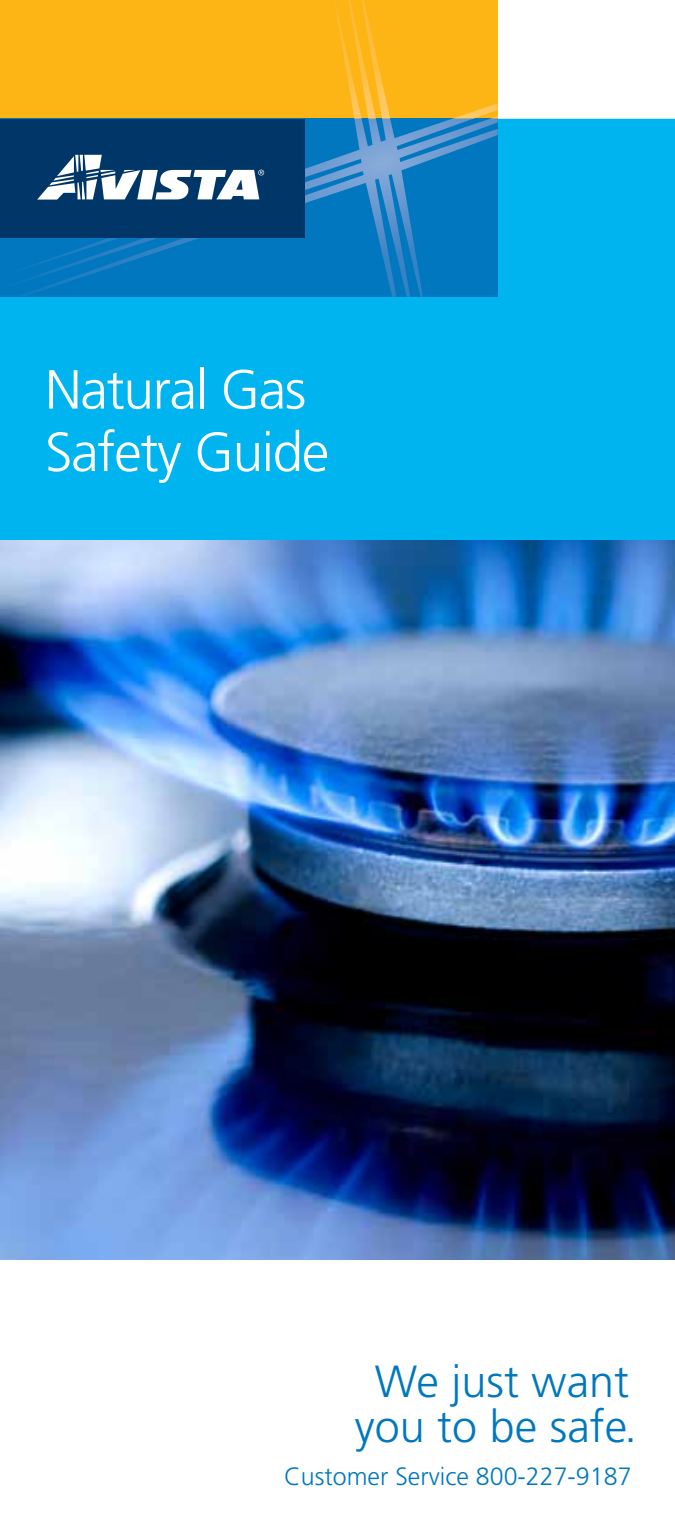
<style>
.page{position:relative;width:675px;height:1530px;background:#fff}
.page>*{position:absolute;margin:0;border:0;box-sizing:border-box;transform-origin:0 0}
.t1{font:300 55px/62.5px "Frutiger LT Std";letter-spacing:-.025em;color:#fff}
.t2{font:300 45px/45px "Frutiger LT Std";color:#0077be;text-align:center}
.t3{font:300 25px "Frutiger LT Std";color:#0077be}
</style>
<div class="page">
<div style="left:0;top:0;width:498px;height:297px;background:#fcb515"></div>
<div style="left:0;top:119px;width:675px;height:421px;background:#00b5ef"></div>
<img style="left:334px;top:0;width:164px;height:119px">
<img style="left:0;top:119px;width:498px;height:178px">
<div style="left:0;top:119px;width:305px;height:119px;background:#003768"></div>
<svg style="left:37px;top:155px;width:227px;height:45px"></svg>
<img style="left:0;top:540px;width:675px;height:719px">
<h1 class="t1" style="left:45px;top:359px;width:286px">Natural Gas<br>Safety Guide</h1>
<h2 class="t2" style="left:355px;top:1360px;width:284px">We just want you to be safe.</h2>
<p class="t3" style="left:284px;top:1463px;width:349px">Customer Service 800-227-9187</p>
</div>
